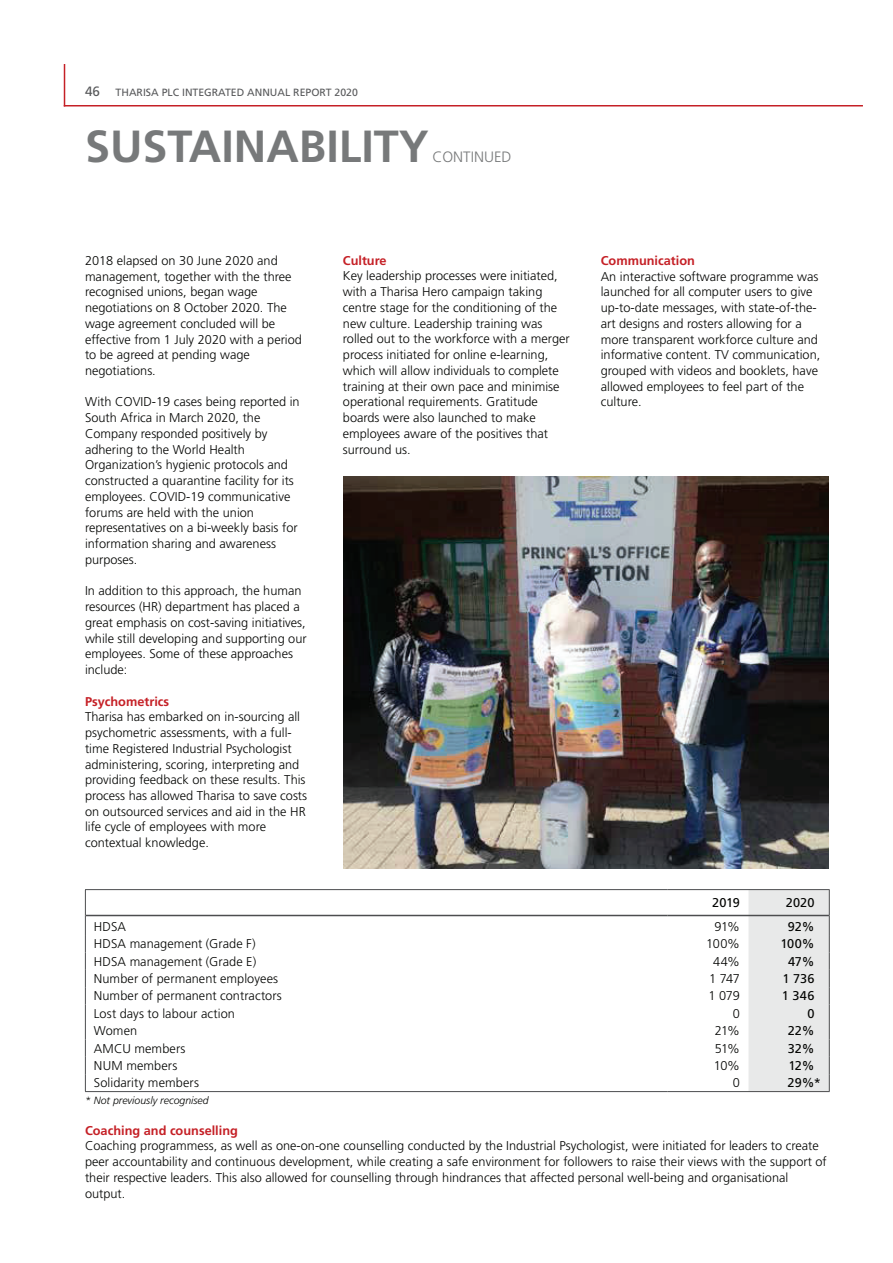
<style>
.page{position:relative;width:893px;height:1263px;background:#fff}
.page>*{position:absolute;margin:0;border:0;box-sizing:border-box;transform-origin:0 0}
.t1{font:700 45px "Frutiger";color:#77797a}
.t2{font:300 15px "Frutiger";color:#77797a}
.t3{font:300 12.75px/15.8px "Frutiger LT Std";color:#040503}
.t4{font:700 12.75px "Frutiger LT Std";color:#c52026}
.t5{font:12.75px "Frutiger LT Std";letter-spacing:.005em;color:#040503}
.t6{font:10.5px "Frutiger LT Std";color:#58595b}
.t7{font:italic 300 10.5px "Frutiger LT Std";color:#040503}
.s1{font-size:13.5px}
</style>
<div class="page">
<img style="left:343px;top:477px;width:486px;height:391px">
<hr style="left:86px;top:915px;width:582px;height:1px;background:#4c4d4f">
<hr style="left:668px;top:915px;width:161px;height:1px;background:#4c4d4f">
<hr style="left:85px;top:889px;width:583px;height:1px;background:#4c4d4f">
<hr style="left:668px;top:889px;width:162px;height:1px;background:#4c4d4f">
<svg style="left:85px;top:890px;width:1px;height:201px"></svg>
<div style="left:748px;top:890px;width:82px;height:201px;background:#e8e9e9"></div>
<hr style="left:85px;top:1091px;width:583px;height:1px;background:#4c4d4f">
<hr style="left:668px;top:1091px;width:162px;height:1px;background:#4c4d4f">
<hr style="left:64px;top:64px;width:1px;height:43px;background:#c52026">
<hr style="left:64px;top:105px;width:799px;height:2px;background:#c52026">
<p class="t6" style="left:85px;top:88px;width:274px"><span class="s1">46</span> THARISA PLC INTEGRATED ANNUAL REPORT 2020</p>
<h1 class="t1" style="left:85px;top:128px;width:345px">SUSTAINABILITY</h1>
<p class="t2" style="left:432px;top:151px;width:81px">CONTINUED</p>
<p class="t3" style="left:85px;top:253px;width:218px">2018 elapsed on 30 June 2020 and management, together with the three recognised unions, began wage negotiations on 8 October 2020. The wage agreement concluded will be effective from 1 July 2020 with a period to be agreed at pending wage negotiations.</p>
<p class="t3" style="left:85px;top:395px;width:216px">With COVID-19 cases being reported in South Africa in March 2020, the Company responded positively by adhering to the World Health Organization’s hygienic protocols and constructed a quarantine facility for its employees. COVID-19 communicative forums are held with the union representatives on a bi-weekly basis for information sharing and awareness purposes.</p>
<p class="t3" style="left:85px;top:584px;width:223px">In addition to this approach, the human resources (HR) department has placed a great emphasis on cost-saving initiatives, while still developing and supporting our employees. Some of these approaches include:</p>
<p class="t4" style="left:85px;top:696px;width:86px">Psychometrics</p>
<p class="t3" style="left:85px;top:710px;width:224px">Tharisa has embarked on in-sourcing all psychometric assessments, with a full&shy;time Registered Industrial Psychologist administering, scoring, interpreting and providing feedback on these results. This process has allowed Tharisa to save costs on outsourced services and aid in the HR life cycle of employees with more contextual knowledge.</p>
<p class="t4" style="left:343px;top:255px;width:45px">Culture</p>
<p class="t3" style="left:343px;top:269px;width:228px">Key leadership processes were initiated, with a Tharisa Hero campaign taking centre stage for the conditioning of the new culture. Leadership training was rolled out to the workforce with a merger process initiated for online e-learning, which will allow individuals to complete training at their own pace and minimise operational requirements. Gratitude boards were also launched to make employees aware of the positives that surround us.</p>
<p class="t4" style="left:601px;top:255px;width:96px">Communication</p>
<p class="t3" style="left:601px;top:269px;width:221px">An interactive software programme was launched for all computer users to give up-to-date messages, with state-of-the&shy;art designs and rosters allowing for a more transparent workforce culture and informative content. TV communication, grouped with videos and booklets, have allowed employees to feel part of the culture.</p>
<p class="t5" style="left:712px;top:897px;width:29px">2019</p>
<p class="t5" style="left:786px;top:897px;width:30px">2020</p>
<p class="t3" style="left:94px;top:919px;width:34px">HDSA</p>
<p class="t3" style="left:714px;top:919px;width:27px">91%</p>
<p class="t5" style="left:788px;top:921px;width:28px">92%</p>
<p class="t3" style="left:94px;top:936px;width:163px">HDSA management (Grade F)</p>
<p class="t3" style="left:706px;top:936px;width:35px">100%</p>
<p class="t5" style="left:780px;top:938px;width:36px">100%</p>
<p class="t3" style="left:94px;top:954px;width:164px">HDSA management (Grade E)</p>
<p class="t3" style="left:713px;top:954px;width:28px">44%</p>
<p class="t5" style="left:788px;top:956px;width:28px">47%</p>
<p class="t3" style="left:94px;top:971px;width:186px">Number of permanent employees</p>
<p class="t3" style="left:709px;top:971px;width:32px">1 747</p>
<p class="t5" style="left:782px;top:973px;width:34px">1 736</p>
<p class="t3" style="left:94px;top:989px;width:190px">Number of permanent contractors</p>
<p class="t3" style="left:708px;top:989px;width:33px">1 079</p>
<p class="t5" style="left:782px;top:990px;width:34px">1 346</p>
<p class="t3" style="left:94px;top:1006px;width:143px">Lost days to labour action</p>
<p class="t3" style="left:733px;top:1006px;width:9px">0</p>
<p class="t5" style="left:807px;top:1008px;width:9px">0</p>
<p class="t3" style="left:94px;top:1023px;width:45px">Women</p>
<p class="t3" style="left:715px;top:1023px;width:27px">21%</p>
<p class="t5" style="left:788px;top:1025px;width:28px">22%</p>
<p class="t3" style="left:94px;top:1041px;width:93px">AMCU members</p>
<p class="t3" style="left:715px;top:1041px;width:27px">51%</p>
<p class="t5" style="left:788px;top:1043px;width:28px">32%</p>
<p class="t3" style="left:94px;top:1058px;width:85px">NUM members</p>
<p class="t3" style="left:714px;top:1058px;width:28px">10%</p>
<p class="t5" style="left:788px;top:1060px;width:28px">12%</p>
<p class="t3" style="left:94px;top:1076px;width:107px">Solidarity members</p>
<p class="t3" style="left:733px;top:1076px;width:9px">0</p>
<p class="t5" style="left:787px;top:1077px;width:35px">29%*</p>
<p class="t7" style="left:85px;top:1096px;width:125px">* Not previously recognised</p>
<p class="t4" style="left:85px;top:1125px;width:154px">Coaching and counselling</p>
<p class="t3" style="left:85px;top:1139px;width:743px">Coaching programmess, as well as one-on-one counselling conducted by the Industrial Psychologist, were initiated for leaders to create peer accountability and continuous development, while creating a safe environment for followers to raise their views with the support of their respective leaders. This also allowed for counselling through hindrances that affected personal well-being and organisational output.</p>
</div>
